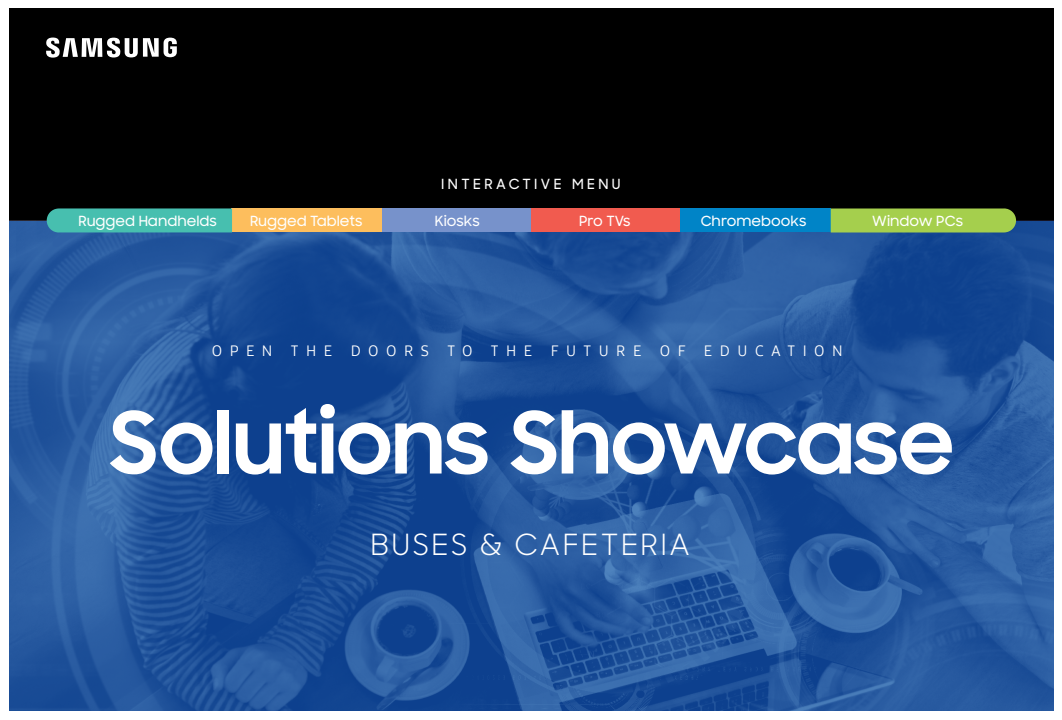
<style>
.page{position:relative;width:1062px;height:720px;background:#fff}
.page>*{position:absolute;margin:0;border:0;box-sizing:border-box;transform-origin:0 0}
.t1{font:700 85.5px "Samsung Sharp Sans";color:#fff}
.t2{font:29.2px "Samsung Sharp Sans";letter-spacing:.085em;color:#fff}
.t3{font:15px "Samsung One 400";letter-spacing:.5em;color:#fff}
.t4{font:500 14px "Samsung Sharp Sans";color:#fff}
.t5{font:500 14px "Samsung Sharp Sans";letter-spacing:.25em;color:#fff}
</style>
<div class="page">
<div style="left:9px;top:8px;width:1044px;height:253px;background:#000"></div>
<img style="left:9px;top:221px;width:1044px;height:489px">
<svg style="left:46px;top:38px;width:131px;height:20px"></svg>
<div style="left:381px;top:208px;width:151px;height:24px;background:#7792cb"></div>
<div style="left:231px;top:208px;width:151px;height:24px;background:#fdbe5d"></div>
<div style="left:531px;top:208px;width:150px;height:24px;background:#f15b4f"></div>
<div style="left:680px;top:208px;width:150px;height:24px;background:#0084c7"></div>
<svg style="left:47px;top:208px;width:185px;height:25px;background:#44b7aa"></svg>
<svg style="left:831px;top:208px;width:185px;height:25px;background:#9cc64c"></svg>
<p class="t5" style="left:441px;top:174px;width:181px">INTERACTIVE MENU</p>
<p class="t4" style="left:78px;top:211px;width:140px">Rugged Handhelds</p>
<p class="t4" style="left:250px;top:211px;width:114px">Rugged Tablets</p>
<p class="t4" style="left:435px;top:211px;width:47px">Kiosks</p>
<p class="t4" style="left:579px;top:211px;width:53px">Pro TVs</p>
<p class="t4" style="left:701px;top:211px;width:107px">Chromebooks</p>
<p class="t4" style="left:872px;top:211px;width:92px">Window PCs</p>
<p class="t3" style="left:212px;top:341px;width:632px">OPEN THE DOORS TO THE FUTURE OF EDUCATION</p>
<h1 class="t1" style="left:110px;top:379px;width:846px">Solutions Showcase</h1>
<h2 class="t2" style="left:370px;top:524px;width:321px">BUSES &amp; CAFETERIA</h2>
</div>
